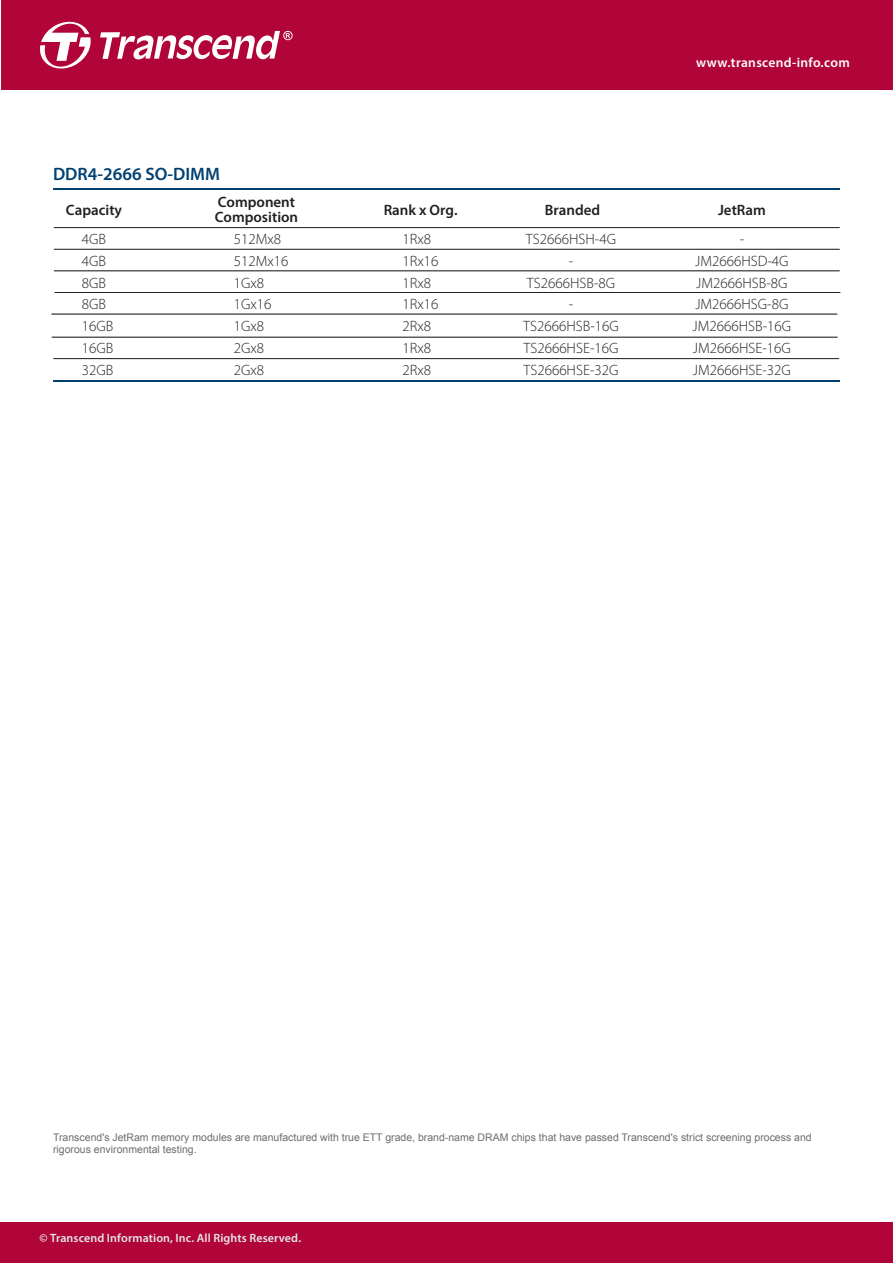
<style>
.page{position:relative;width:893px;height:1263px;background:#fff}
.page>*{position:absolute;margin:0;border:0;box-sizing:border-box;transform-origin:0 0}
.t1{font:600 18px "Myriad Pro";color:#004071}
.t2{font:300 15px/21.8px "Myriad Pro";color:#231f20}
.t3{font:600 15px/15px "Myriad Pro";color:#231f20}
.t4{font:600 13.5px "Myriad Pro";letter-spacing:.025em;color:#fff}
.t5{font:600 12px "Myriad Pro";letter-spacing:.01em;color:#e6e7e9}
.t6{font:10.5px/12.6px "Arial";color:#6c6d70}
</style>
<div class="page">
<div style="left:2px;top:0;width:891px;height:90px;background:#b10439"></div>
<hr style="left:53px;top:188px;width:68px;height:2px;background:#004071">
<hr style="left:121px;top:188px;width:98px;height:2px;background:#004071">
<hr style="left:219px;top:188px;width:85px;height:2px;background:#004071">
<hr style="left:304px;top:188px;width:178px;height:2px;background:#004071">
<hr style="left:482px;top:188px;width:179px;height:2px;background:#004071">
<hr style="left:661px;top:188px;width:179px;height:2px;background:#004071">
<hr style="left:54px;top:249px;width:786px;height:1px;background:#231f20">
<hr style="left:54px;top:271px;width:786px;height:1px;background:#231f20">
<hr style="left:54px;top:227px;width:786px;height:1px;background:#231f20">
<hr style="left:55px;top:292px;width:785px;height:1px;background:#231f20">
<hr style="left:51px;top:314px;width:786px;height:1px;background:#231f20">
<hr style="left:52px;top:337px;width:785px;height:1px;background:#231f20">
<hr style="left:53px;top:380px;width:68px;height:1px;background:#004071">
<hr style="left:121px;top:380px;width:98px;height:1px;background:#004071">
<hr style="left:219px;top:380px;width:85px;height:1px;background:#004071">
<hr style="left:304px;top:380px;width:179px;height:1px;background:#004071">
<hr style="left:483px;top:380px;width:178px;height:1px;background:#004071">
<hr style="left:661px;top:380px;width:179px;height:1px;background:#004071">
<hr style="left:53px;top:358px;width:786px;height:1px;background:#231f20">
<div style="left:0;top:1222px;width:893px;height:41px;background:#b10439"></div>
<svg style="left:40px;top:21px;width:51px;height:48px"></svg>
<svg style="left:100px;top:31px;width:193px;height:29px"></svg>
<p class="t1" style="left:53px;top:162px;width:168px">DDR4-2666 SO-DIMM</p>
<p class="t3" style="left:215px;top:194px;width:85px">Component<br>Composition</p>
<p class="t3" style="left:66px;top:202px;width:58px">Capacity</p>
<p class="t3" style="left:384px;top:202px;width:75px">Rank x Org.</p>
<p class="t3" style="left:545px;top:202px;width:57px">Branded</p>
<p class="t2" style="left:82px;top:228px;width:33px">4GB<br>4GB<br>8GB<br>8GB<br>16GB<br>16GB<br>32GB</p>
<p class="t2" style="left:234px;top:228px;width:56px">512Mx8<br>512Mx16<br>1Gx8<br>1Gx16<br>1Gx8<br>2Gx8<br>2Gx8</p>
<p class="t2" style="left:403px;top:228px;width:37px">1Rx8<br>1Rx16<br>1Rx8<br>1Rx16<br>2Rx8<br>1Rx8<br>2Rx8</p>
<p class="t2" style="left:523px;top:228px;width:97px;text-align:center">TS2666HSH-4G -<br>TS2666HSB-8G -<br>TS2666HSB-16G<br>TS2666HSE-16G<br>TS2666HSE-32G</p>
<p class="t4" style="left:696px;top:54px;width:155px">www.transcend-info.com</p>
<p class="t3" style="left:718px;top:202px;width:49px">JetRam</p>
<p class="t2" style="left:693px;top:228px;width:100px;text-align:center">-<br>JM2666HSD-4G<br>JM2666HSB-8G<br>JM2666HSG-8G<br>JM2666HSB-16G<br>JM2666HSE-16G<br>JM2666HSE-32G</p>
<p class="t6" style="left:53px;top:1131px;width:760px">Transcend's JetRam memory modules are manufactured with true ETT grade, brand-name DRAM chips that have passed Transcend's strict screening process and rigorous environmental testing.</p>
<p class="t5" style="left:40px;top:1230px;width:263px">© Transcend Information, Inc. All Rights Reserved.</p>
</div>
